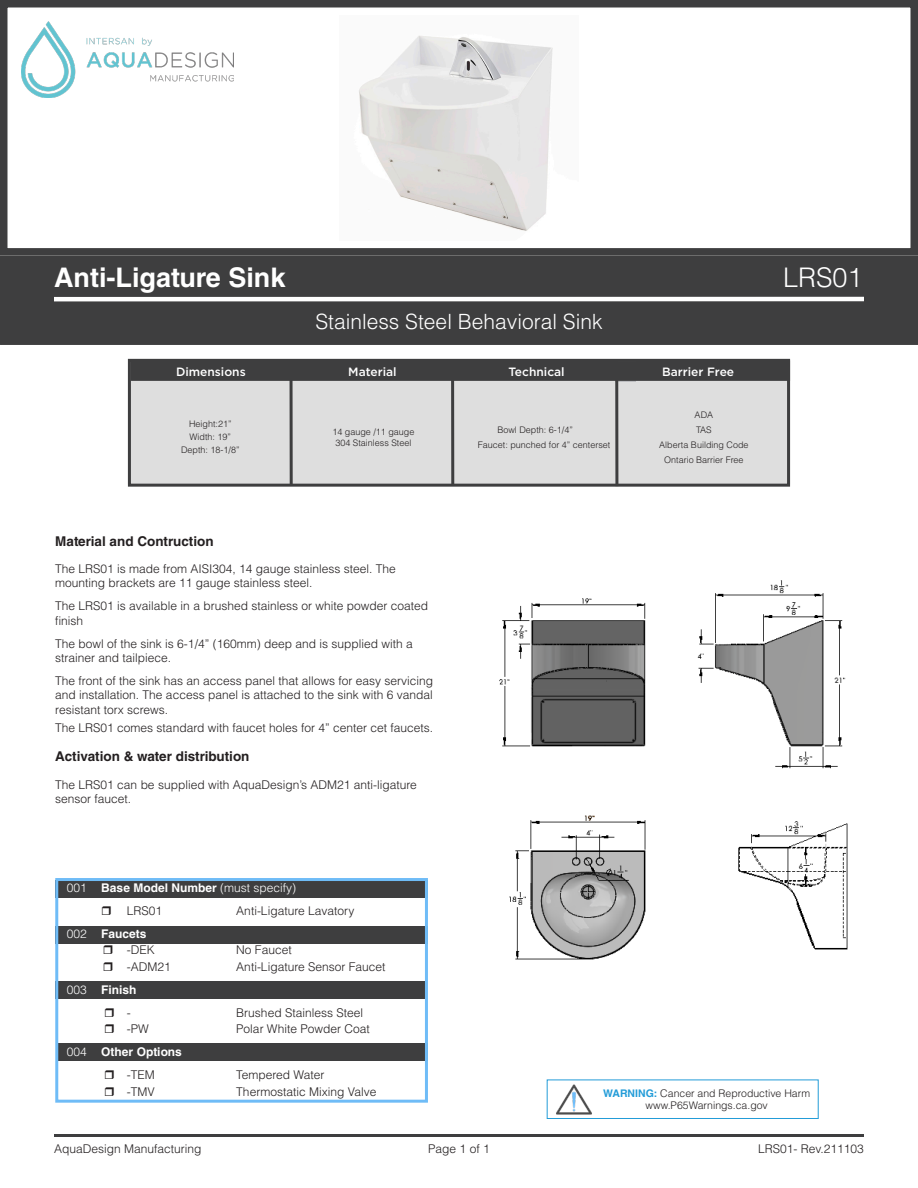
<style>
.page{position:relative;width:918px;height:1188px;background:#fff}
.page>*{position:absolute;margin:0;border:0;box-sizing:border-box;transform-origin:0 0}
.t1{font:700 27px "Helvetica LT Std";color:#fff}
.t2{font:300 27px "Helvetica LT Std";color:#fff}
.t3{font:300 21px "Helvetica LT Std";color:#fff}
.t4{font:700 13.5px "Helvetica LT Std";color:#231f20}
.t5{font:300 12px/14.4px "Helvetica LT Std";color:#231f20}
.t6{font:500 12px "Gotham";color:#fff}
.t7{font:700 12px "Helvetica LT Std";color:#fff}
.t8{font:300 12px "Helvetica LT Std";color:#fff}
.t9{font:300 10.5px "Helvetica LT Std";color:#231f20}
.t10{font:300 9px "Helvetica LT Std";color:#231f20}
.s1{font-weight:700}
.s2{font-weight:300}
.s3{font-weight:700;color:#239cd8}
</style>
<div class="page">
<div style="left:0;top:256px;width:918px;height:89px;background:#3e3e3f"></div>
<hr style="left:54px;top:297px;width:810px;height:4px;background:#fff">
<hr style="left:54px;top:1134px;width:810px;height:3px;background:#3e3e3f">
<div style="left:0;top:0;width:918px;height:256px;border:8px solid #3e3e3f"></div>
<img style="left:21px;top:21px;width:213px;height:76px">
<img style="left:359px;top:35px;width:194px;height:196px">
<div style="left:56px;top:1043px;width:372px;height:17px;background:#3e3e3f"></div>
<img style="left:551px;top:1079px;width:46px;height:36px">
<div style="left:547px;top:1080px;width:272px;height:39px;border:1px solid #239cd8"></div>
<div style="left:55px;top:981px;width:372px;height:18px;background:#3e3e3f"></div>
<div style="left:55px;top:926px;width:373px;height:18px;background:#3e3e3f"></div>
<div style="left:55px;top:880px;width:373px;height:17px;background:#3e3e3f"></div>
<div style="left:55px;top:878px;width:373px;height:225px;border:3px solid #6fbcf7"></div>
<div style="left:128px;top:359px;width:662px;height:126px;background:#dedede;border:3px solid #3e3e3f"></div>
<div style="left:615px;top:362px;width:21px;height:20px;background:#bcbdc0"></div>
<hr style="left:290px;top:360px;width:3px;height:126px;background:#3e3e3f">
<hr style="left:615px;top:360px;width:3px;height:126px;background:#3e3e3f">
<hr style="left:451px;top:360px;width:3px;height:126px;background:#3e3e3f">
<div style="left:131px;top:360px;width:659px;height:21px;background:#3e3e3f;border:2px solid #3e3e3f"></div>
<img style="left:499px;top:580px;width:347px;height:189px">
<img style="left:509px;top:815px;width:137px;height:145px">
<img style="left:738px;top:821px;width:110px;height:129px">
<h1 class="t1" style="left:54px;top:261px;width:233px">Anti-Ligature Sink</h1>
<h1 class="t2" style="left:783px;top:261px;width:81px">LRS01</h1>
<h2 class="t3" style="left:315px;top:308px;width:289px">Stainless Steel Behavioral Sink</h2>
<p class="t6" style="left:176px;top:364px;width:71px">Dimensions</p>
<p class="t6" style="left:348px;top:364px;width:50px">Material</p>
<p class="t6" style="left:509px;top:364px;width:58px">Technical</p>
<p class="t6" style="left:662px;top:364px;width:73px">Barrier Free</p>
<p class="t10" style="left:695px;top:409px;width:20px">ADA</p>
<p class="t10" style="left:696px;top:424px;width:17px">TAS</p>
<p class="t10" style="left:659px;top:439px;width:91px">Alberta Building Code</p>
<p class="t10" style="left:664px;top:454px;width:81px">Ontario Barrier Free</p>
<p class="t10" style="left:189px;top:418px;width:44px">Height:21”</p>
<p class="t10" style="left:190px;top:431px;width:43px">Width: 19”</p>
<p class="t10" style="left:181px;top:444px;width:60px">Depth: 18-1/8”</p>
<p class="t10" style="left:497px;top:424px;width:77px">Bowl Depth: 6-1/4”</p>
<p class="t10" style="left:478px;top:439px;width:134px">Faucet: punched for 4” centerset</p>
<p class="t10" style="left:332px;top:426px;width:84px">14 gauge /11 gauge</p>
<p class="t10" style="left:335px;top:437px;width:78px">304 Stainless Steel</p>
<p class="t4" style="left:55px;top:533px;width:160px">Material and Contruction</p>
<p class="t5" style="left:55px;top:561px;width:342px">The LRS01 is made from AISI304, 14 gauge stainless steel. The mounting brackets are 11 gauge stainless steel.</p>
<p class="t5" style="left:55px;top:599px;width:374px">The LRS01 is available in a brushed stainless or white powder coated finish</p>
<p class="t5" style="left:55px;top:636px;width:359px">The bowl of the sink is 6-1/4” (160mm) deep and is supplied with a strainer and tailpiece.</p>
<p class="t5" style="left:55px;top:673px;width:379px;text-align:justify">The front of the sink has an access panel that allows for easy servicing and installation. The access panel is attached to the sink with 6 vandal resistant torx screws.</p>
<p class="t5" style="left:55px;top:721px;width:379px">The LRS01 comes standard with faucet holes for 4” center cet faucets.</p>
<p class="t4" style="left:55px;top:748px;width:196px">Activation &amp; water distribution</p>
<p class="t5" style="left:55px;top:777px;width:363px">The LRS01 can be supplied with AquaDesign’s ADM21 anti-ligature sensor faucet.</p>
<p class="t8" style="left:67px;top:880px;width:231px">001 <span class="s1">Base Model Number</span> (must specify)</p>
<p class="t5" style="left:127px;top:903px;width:37px">LRS01</p>
<p class="t5" style="left:236px;top:903px;width:120px">Anti-Ligature Lavatory</p>
<p class="t7" style="left:67px;top:926px;width:81px"><span class="s2">002</span> Faucets</p>
<p class="t5" style="left:127px;top:943px;width:29px">-DEK</p>
<p class="t5" style="left:236px;top:943px;width:57px">No Faucet</p>
<p class="t5" style="left:127px;top:959px;width:46px">-ADM21</p>
<p class="t5" style="left:236px;top:959px;width:151px">Anti-Ligature Sensor Faucet</p>
<p class="t7" style="left:67px;top:982px;width:71px"><span class="s2">003</span> Finish</p>
<p class="t5" style="left:127px;top:1005px;width:5px">-</p>
<p class="t5" style="left:236px;top:1005px;width:128px">Brushed Stainless Steel</p>
<p class="t5" style="left:127px;top:1022px;width:23px">-PW</p>
<p class="t5" style="left:236px;top:1022px;width:135px">Polar White Powder Coat</p>
<p class="t7" style="left:67px;top:1045px;width:117px"><span class="s2">004</span> Other Options</p>
<p class="t5" style="left:127px;top:1067px;width:29px">-TEM</p>
<p class="t5" style="left:236px;top:1067px;width:90px">Tempered Water</p>
<p class="t5" style="left:127px;top:1084px;width:29px">-TMV</p>
<p class="t5" style="left:236px;top:1084px;width:142px">Thermostatic Mixing Valve</p>
<p class="t9" style="left:603px;top:1086px;width:209px"><span class="s3">WARNING:</span> Cancer and Reproductive Harm</p>
<p class="t9" style="left:646px;top:1099px;width:124px">www.P65Warnings.ca.gov</p>
<p class="t5" style="left:54px;top:1141px;width:149px">AquaDesign Manufacturing</p>
<p class="t5" style="left:428px;top:1141px;width:63px">Page 1 of 1</p>
<p class="t5" style="left:758px;top:1141px;width:107px">LRS01- Rev.211103</p>
</div>
